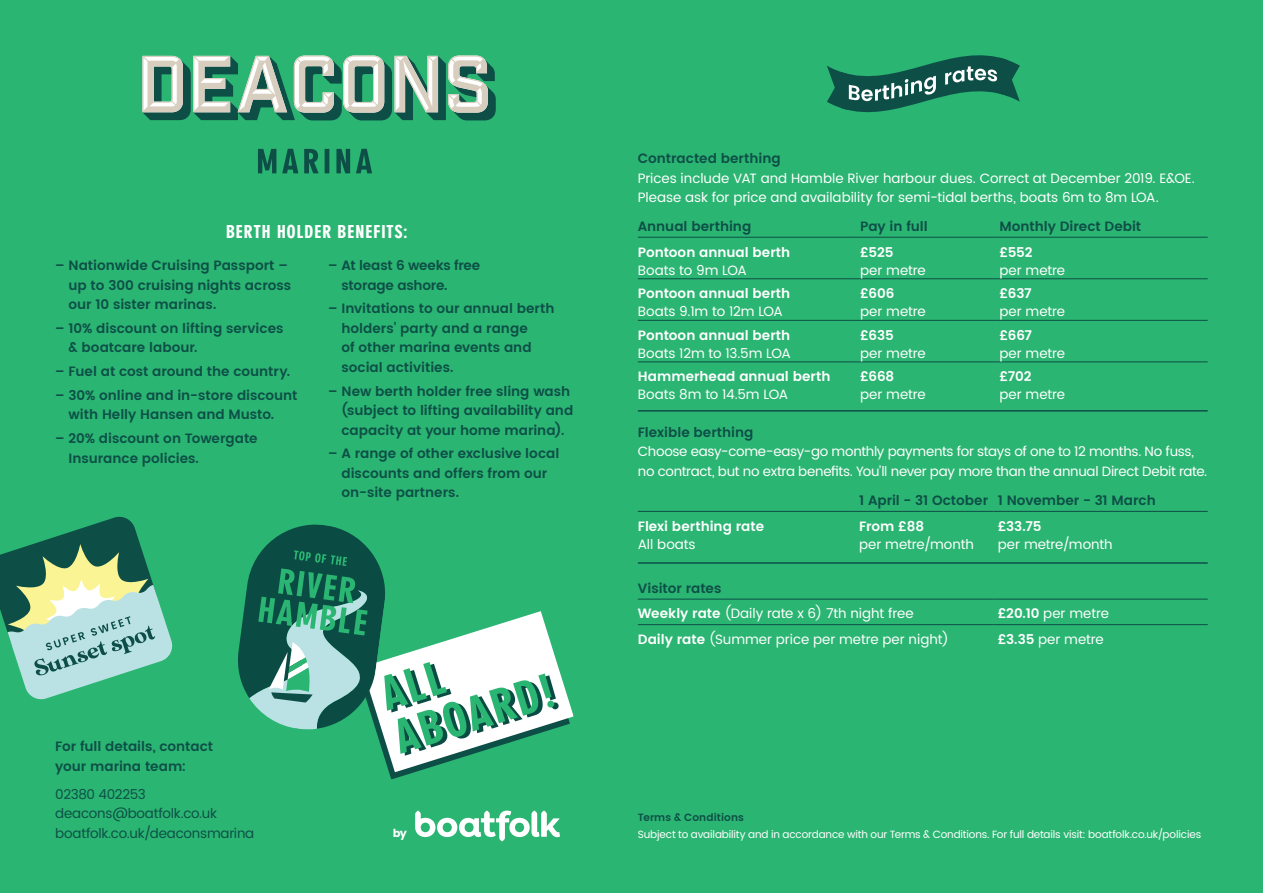
<style>
.page{position:relative;width:1263px;height:893px;background:#2bb572}
.page>*{position:absolute;margin:0;border:0;box-sizing:border-box;transform-origin:0 0}
.t1{font:900 19.5px "Neuzeit Gro Ext";letter-spacing:.02em;color:#fff}
.t2{font:600 13.5px/19.5px "Poppins";color:#0d4f47}
.t3{font:13.5px/19.5px "Poppins";letter-spacing:-.01em;color:#fff}
.t4{font:600 13.5px "Poppins";letter-spacing:-.005em;color:#fff}
.t5{font:13.5px/19.5px "Poppins";letter-spacing:-.015em;color:#0d4f47}
.t6{font:11.1px "Poppins";color:#fff}
.t7{font:10.5px "Poppins";letter-spacing:-.015em;color:#fff}
.t8{font:600 10.5px "Poppins";letter-spacing:.005em;color:#0d4f47}
.s1{font-weight:600;color:#0d4f47}
.s2{font-weight:600}
</style>
<div class="page">
<svg style="left:258px;top:149px;width:114px;height:24px"></svg>
<svg style="left:142px;top:56px;width:354px;height:64px"></svg>
<svg style="left:827px;top:55px;width:193px;height:57px"></svg>
<svg style="left:415px;top:810px;width:145px;height:31px"></svg>
<svg style="left:0;top:516px;width:173px;height:184px"></svg>
<svg style="left:238px;top:524px;width:336px;height:255px"></svg>
<hr style="left:638px;top:320px;width:218px;height:1px;background:#0d4f47">
<hr style="left:856px;top:320px;width:139px;height:1px;background:#0d4f47">
<hr style="left:995px;top:320px;width:213px;height:1px;background:#0d4f47">
<hr style="left:638px;top:279px;width:218px;height:1px;background:#0d4f47">
<hr style="left:856px;top:279px;width:139px;height:1px;background:#0d4f47">
<hr style="left:995px;top:279px;width:213px;height:1px;background:#0d4f47">
<hr style="left:638px;top:362px;width:218px;height:1px;background:#0d4f47">
<hr style="left:856px;top:362px;width:139px;height:1px;background:#0d4f47">
<hr style="left:995px;top:362px;width:213px;height:1px;background:#0d4f47">
<hr style="left:638px;top:237px;width:218px;height:1px;background:#0d4f47">
<hr style="left:856px;top:237px;width:139px;height:1px;background:#0d4f47">
<hr style="left:995px;top:237px;width:213px;height:1px;background:#0d4f47">
<hr style="left:638px;top:511px;width:217px;height:1px;background:#0d4f47">
<hr style="left:855px;top:511px;width:138px;height:1px;background:#0d4f47">
<hr style="left:993px;top:511px;width:215px;height:1px;background:#0d4f47">
<hr style="left:638px;top:410px;width:570px;height:2px;background:#0d4f47">
<hr style="left:638px;top:562px;width:570px;height:2px;background:#0d4f47">
<hr style="left:638px;top:624px;width:355px;height:1px;background:#0d4f47">
<hr style="left:993px;top:624px;width:215px;height:1px;background:#0d4f47">
<hr style="left:638px;top:599px;width:355px;height:1px;background:#0d4f47">
<hr style="left:993px;top:599px;width:215px;height:1px;background:#0d4f47">
<h1 class="t1" style="left:226px;top:221px;width:184px">BERTH HOLDER BENEFITS:</h1>
<p class="t2" style="left:69px;top:256px;width:224px;text-indent:-13px">– Nationwide Cruising Passport – up to 300 cruising nights across our 10 sister marinas.</p>
<p class="t2" style="left:69px;top:319px;width:216px;text-indent:-13px">– 10% discount on lifting services &amp; boatcare labour.</p>
<p class="t2" style="left:55px;top:362px;width:236px">– Fuel at cost around the country.</p>
<p class="t2" style="left:69px;top:386px;width:231px;text-indent:-13px">– 30% online and in-store discount with Helly Hansen and Musto.</p>
<p class="t2" style="left:69px;top:429px;width:191px;text-indent:-13px">– 20% discount on Towergate<br>Insurance policies.</p>
<p class="t2" style="left:341px;top:256px;width:140px;text-indent:-13px">– At least 6 weeks free storage ashore.</p>
<p class="t2" style="left:341px;top:299px;width:215px;text-indent:-13px">– Invitations to our annual berth holders’ party and a range<br>of other marina events and social activities.</p>
<p class="t2" style="left:341px;top:382px;width:233px;text-indent:-13px">– New berth holder free sling wash (subject to lifting availability and capacity at your home marina).</p>
<p class="t2" style="left:341px;top:444px;width:219px;text-indent:-13px">– A range of other exclusive local discounts and offers from our on-site partners.</p>
<p class="t2" style="left:638px;top:149px;width:144px">Contracted berthing</p>
<p class="t3" style="left:638px;top:169px;width:558px">Prices include VAT and Hamble River harbour dues. Correct at December 2019. E&amp;OE.<br>Please ask for price and availability for semi-tidal berths, boats 6m to 8m LOA.</p>
<p class="t2" style="left:638px;top:217px;width:115px">Annual berthing</p>
<p class="t2" style="left:860px;top:217px;width:69px">Pay in full</p>
<p class="t2" style="left:999px;top:217px;width:143px">Monthly Direct Debit</p>
<p class="t4" style="left:638px;top:242px;width:154px">Pontoon annual berth</p>
<p class="t3" style="left:638px;top:260px;width:110px">Boats to 9m LOA</p>
<p class="t4" style="left:860px;top:242px;width:35px">£525</p>
<p class="t3" style="left:860px;top:260px;width:67px">per metre</p>
<p class="t4" style="left:999px;top:242px;width:35px">£552</p>
<p class="t3" style="left:999px;top:260px;width:67px">per metre</p>
<p class="t4" style="left:638px;top:283px;width:154px">Pontoon annual berth</p>
<p class="t3" style="left:638px;top:302px;width:146px">Boats 9.1m to 12m LOA</p>
<p class="t4" style="left:860px;top:283px;width:36px">£606</p>
<p class="t3" style="left:860px;top:302px;width:67px">per metre</p>
<p class="t4" style="left:999px;top:283px;width:34px">£637</p>
<p class="t3" style="left:999px;top:302px;width:67px">per metre</p>
<p class="t4" style="left:638px;top:325px;width:154px">Pontoon annual berth</p>
<p class="t3" style="left:638px;top:344px;width:154px">Boats 12m to 13.5m LOA</p>
<p class="t4" style="left:860px;top:325px;width:35px">£635</p>
<p class="t3" style="left:860px;top:344px;width:67px">per metre</p>
<p class="t4" style="left:999px;top:325px;width:34px">£667</p>
<p class="t3" style="left:999px;top:344px;width:67px">per metre</p>
<p class="t4" style="left:638px;top:366px;width:194px">Hammerhead annual berth</p>
<p class="t3" style="left:638px;top:385px;width:152px">Boats 8m to 14.5m LOA</p>
<p class="t4" style="left:860px;top:366px;width:36px">£668</p>
<p class="t3" style="left:860px;top:385px;width:67px">per metre</p>
<p class="t4" style="left:999px;top:366px;width:33px">£702</p>
<p class="t3" style="left:999px;top:385px;width:67px">per metre</p>
<p class="t2" style="left:638px;top:423px;width:117px">Flexible berthing</p>
<p class="t3" style="left:638px;top:442px;width:571px">Choose easy-come-easy-go monthly payments for stays of one to 12 months. No fuss, no contract, but no extra benefits. You’ll never pay more than the annual Direct Debit rate.</p>
<p class="t2" style="left:859px;top:491px;width:298px">1 April - 31 October 1 November - 31 March</p>
<p class="t4" style="left:638px;top:516px;width:128px">Flexi berthing rate</p>
<p class="t3" style="left:638px;top:535px;width:59px">All boats</p>
<p class="t4" style="left:859px;top:516px;width:66px">From £88</p>
<p class="t3" style="left:859px;top:535px;width:116px">per metre/month</p>
<p class="t4" style="left:998px;top:516px;width:45px">£33.75</p>
<p class="t3" style="left:998px;top:535px;width:116px">per metre/month</p>
<p class="t3" style="left:638px;top:576px;width:277px;line-height:25.5px"><span class="s1">Visitor rates<br></span><span class="s2">Weekly rate</span> (Daily rate x 6) 7th night free</p>
<p class="t3" style="left:998px;top:604px;width:113px"><span class="s2">£20.10</span> per metre</p>
<p class="t3" style="left:638px;top:630px;width:313px"><span class="s2">Daily rate</span> (Summer price per metre per night)</p>
<p class="t3" style="left:998px;top:630px;width:108px"><span class="s2">£3.35</span> per metre</p>
<p class="t2" style="left:55px;top:737px;width:159px">For full details, contact your marina team:</p>
<p class="t5" style="left:55px;top:784px;width:201px">02380 402253 deacons@boatfolk.co.uk boatfolk.co.uk/deaconsmarina</p>
<p class="t8" style="left:638px;top:810px;width:107px">Terms &amp; Conditions</p>
<p class="t6" style="left:393px;top:827px;width:16px">by</p>
<p class="t7" style="left:638px;top:826px;width:565px">Subject to availability and in accordance with our Terms &amp; Conditions. For full details visit: boatfolk.co.uk/policies</p>
</div>
